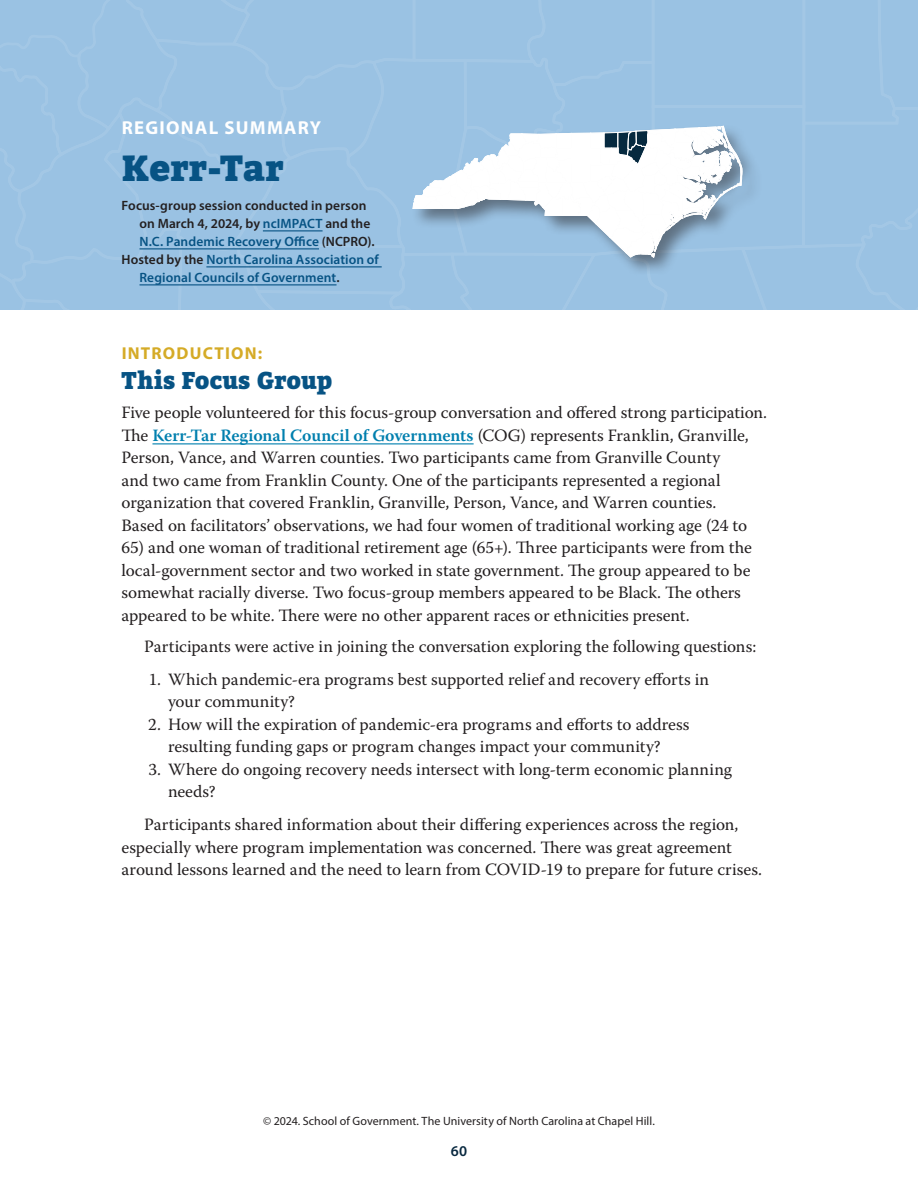
<style>
.page{position:relative;width:918px;height:1188px;background:#fff}
.page>*{position:absolute;margin:0;border:0;box-sizing:border-box;transform-origin:0 0}
.RS_Title{font:900 36px "Bitter";letter-spacing:.005em;color:#075384}
.RS_A_head_-_stacked{font:900 24px "Bitter";letter-spacing:.005em;color:#075384}
.Regional_Summary_over_RS_title{font:700 18.75px "Myriad Pro";letter-spacing:.07em;color:#fff}
._01_BT__no_indent_before{font:17.25px/22.5px "Warnock Pro";letter-spacing:-.005em;color:#231f20}
._01_BT__indent_after{font:17.25px/22.5px "Warnock Pro";letter-spacing:-.005em;color:#231f20}
._01_BT__indent_before{font:17.25px "Warnock Pro";letter-spacing:-.005em;color:#231f20}
.RS_A_head_-_stacked-2{font:700 17.25px "Myriad Pro";letter-spacing:.07em;color:#d5ab27}
.t1{font:600 15px "Myriad Pro";color:#092940}
.RS_Focus_Group_Date{font:600 13.5px/18px "Myriad Pro";letter-spacing:.005em;color:#231f20}
.RS_Conducted{font:600 13.5px/18px "Myriad Pro";letter-spacing:.005em;color:#075384}
.t2{font:12px "Myriad Pro";letter-spacing:.005em;color:#231f20}
.s1{color:#075384}
.s2{color:#231f20}
.s3{font-weight:600;color:#007fae}
</style>
<div class="page">
<hr style="left:152px;top:443px;width:322px;height:1px;background:#007fae">
<svg style="left:0;top:0;width:918px;height:310px;background:#a0c5e3"></svg>
<p class="Regional_Summary_over_RS_title" style="left:122px;top:116px;width:201px">REGIONAL SUMMARY</p>
<p class="RS_Title" style="left:122px;top:147px;width:164px">Kerr-Tar</p>
<p class="RS_Focus_Group_Date" style="left:140px;top:196px;width:235px;text-indent:-18px">Focus-group session conducted in person on March 4, 2024, by <span class="s1">ncIMPACT</span> and the<br><span class="s1">N.C. Pandemic Recovery Office</span> (NCPRO).</p>
<p class="RS_Conducted" style="left:140px;top:250px;width:241px;text-indent:-18px"><span class="s2">Hosted by the</span> North Carolina Association of<br>Regional Councils of Government<span class="s2">.</span></p>
<p class="RS_A_head_-_stacked-2" style="left:122px;top:342px;width:142px">INTRODUCTION:</p>
<p class="RS_A_head_-_stacked" style="left:122px;top:367px;width:212px">This Focus Group</p>
<p class="_01_BT__no_indent_before" style="left:122px;top:401px;width:647px">Five people volunteered for this focus-group conversation and offered strong participation.<br>The <span class="s3">Kerr-Tar Regional Council of Governments</span> (COG) represents Franklin, Granville, Person, Vance, and Warren counties. Two participants came from Granville County<br>and two came from Franklin County. One of the participants represented a regional organization that covered Franklin, Granville, Person, Vance, and Warren counties.<br>Based on facilitators’ observations, we had four women of traditional working age (24 to</p>
<p class="_01_BT__no_indent_before" style="left:122px;top:536px;width:632px">65) and one woman of traditional retirement age (65+). Three participants were from the local-government sector and two worked in state government. The group appeared to be somewhat racially diverse. Two focus-group members appeared to be Black. The others appeared to be white. There were no other apparent races or ethnicities present.</p>
<p class="_01_BT__indent_before" style="left:144px;top:636px;width:614px">Participants were active in joining the conversation exploring the following questions:</p>
<p class="_01_BT__no_indent_before" style="left:168px;top:667px;width:543px;text-indent:-19px">1. Which pandemic-era programs best supported relief and recovery efforts in your community?</p>
<p class="_01_BT__no_indent_before" style="left:148px;top:712px;width:543px;text-align:center">2. How will the expiration of pandemic-era programs and efforts to address resulting funding gaps or program changes impact your community?</p>
<p class="_01_BT__no_indent_before" style="left:168px;top:757px;width:566px;text-indent:-19px">3. Where do ongoing recovery needs intersect with long-term economic planning needs?</p>
<p class="_01_BT__indent_after" style="left:122px;top:813px;width:642px;text-indent:22px">Participants shared information about their differing experiences across the region, especially where program implementation was concerned. There was great agreement around lessons learned and the need to learn from COVID-19 to prepare for future crises.</p>
<p class="t2" style="left:263px;top:1114px;width:393px">© 2024. School of Government. The University of North Carolina at Chapel Hill.</p>
<p class="t1" style="left:451px;top:1141px;width:18px">60</p>
</div>
